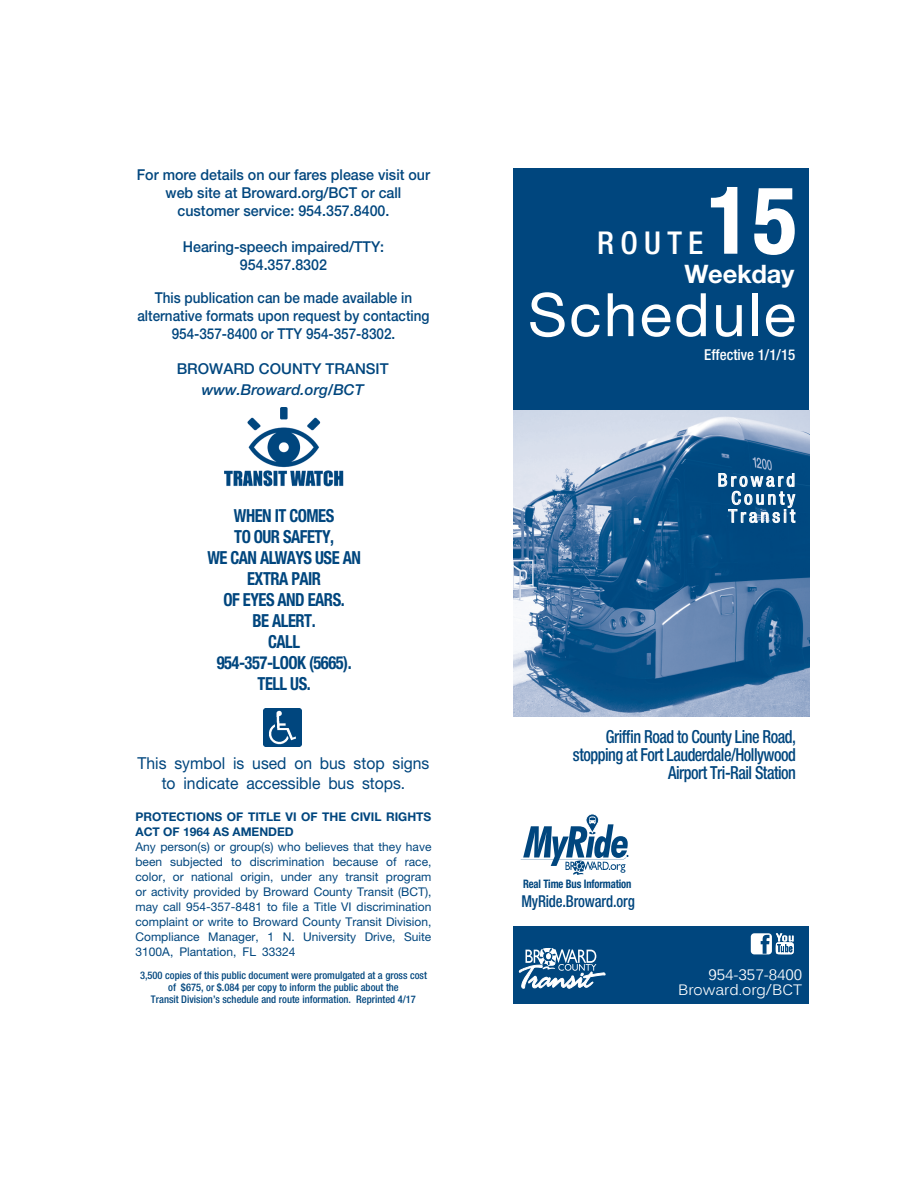
<style>
.page{position:relative;width:918px;height:1188px;background:#fff}
.page>*{position:absolute;margin:0;border:0;box-sizing:border-box;transform-origin:0 0}
.Route{font:500 condensed 90px "Helvetica Neue";color:#fff}
.Timetable{font:60px "Helvetica Neue";letter-spacing:.04em;color:#fff}
.Route-2{font:500 condensed 31.5px "Helvetica Neue";letter-spacing:.2em;color:#fff}
.Days{font:700 25.5px "Helvetica Neue";letter-spacing:-.01em;color:#fff}
.COVER_timepoint_list{font:700 condensed 18px/21px "Helvetica Neue";letter-spacing:-.03em;color:#00467e;text-align:center;scale:.92 1}
.t1{font:500 condensed 18px "Helvetica Neue";letter-spacing:-.03em;color:#00467e;scale:.9 1}
.t2{font:condensed 18px "Helvetica Neue";letter-spacing:.17em;color:#fff;scale:1.04 1}
.t3{font:16.5px "Helvetica Neue";color:#00467e;scale:.95 1}
.t4{font:500 condensed 16.35px "Helvetica Neue";letter-spacing:-.01em;color:#00467e;scale:.9 1}
.t5{font:500 15px/18px "Helvetica Neue";color:#00467e;text-align:center;scale:.95 1}
.t6{font:500 15px "Helvetica Neue";color:#00467e;scale:.9 1}
.t7{font:15px "Kalinga";color:#fff}
.t8{font:500 15px "Helvetica Neue";color:#00467e}
.t9{font:italic 500 15px "Helvetica Neue";color:#00467e}
.t10{font:500 condensed 15px "Helvetica Neue";color:#fff}
.Mandatories{font:12px/15px "Helvetica Neue";color:#00467e;text-align:justify}
.Mandatories-2{font:700 12px/15px "Helvetica Neue";color:#00467e}
.t11{font:700 condensed 11.7px "Helvetica Neue";letter-spacing:-.01em;color:#00467e;scale:.9 1}
.t12{font:500 condensed 10.5px/12px "Helvetica Neue";color:#00467e;text-align:center}
</style>
<div class="page">
<img style="left:264px;top:709px;width:37px;height:38px">
<img style="left:225px;top:407px;width:119px;height:80px">
<div style="left:514px;top:926px;width:295px;height:78px;background:#00467e"></div>
<svg style="left:519px;top:948px;width:86px;height:41px"></svg>
<div style="left:751px;top:933px;width:21px;height:21px;background:#fff;border-radius:4px"></div>
<svg style="left:761px;top:935px;width:8px;height:19px"></svg>
<svg style="left:776px;top:933px;width:18px;height:21px"></svg>
<svg style="left:521px;top:814px;width:108px;height:61px"></svg>
<div style="left:514px;top:169px;width:295px;height:242px;background:#00467e"></div>
<svg style="left:710px;top:187px;width:85px;height:68px"></svg>
<img style="left:514px;top:410px;width:295px;height:307px">
<svg style="left:718px;top:471px;width:78px;height:52px"></svg>
<p class="t5" style="left:137px;top:165px;width:310px">For more details on our fares please visit our web site at Broward.org/BCT or call customer service: 954.357.8400.</p>
<p class="t5" style="left:183px;top:237px;width:214px">Hearing-speech impaired/TTY:</p>
<p class="t5" style="left:240px;top:255px;width:93px">954.357.8302</p>
<p class="t6" style="left:155px;top:289px;width:287px">This publication can be made available in</p>
<p class="t6" style="left:137px;top:307px;width:326px">alternative formats upon request by contacting</p>
<p class="t6" style="left:172px;top:325px;width:250px">954-357-8400 or TTY 954-357-8302.</p>
<p class="t8" style="left:177px;top:360px;width:213px">BROWARD COUNTY TRANSIT</p>
<p class="t9" style="left:202px;top:381px;width:163px">www.Broward.org/BCT</p>
<p class="COVER_timepoint_list" style="left:234px;top:505px;width:111px">WHEN IT COMES</p>
<p class="COVER_timepoint_list" style="left:234px;top:526px;width:110px">TO OUR SAFETY,</p>
<p class="COVER_timepoint_list" style="left:207px;top:547px;width:168px">WE CAN ALWAYS USE AN<br>EXTRA PAIR</p>
<p class="COVER_timepoint_list" style="left:224px;top:589px;width:133px">OF EYES AND EARS.</p>
<p class="COVER_timepoint_list" style="left:253px;top:610px;width:70px">BE ALERT.</p>
<p class="COVER_timepoint_list" style="left:268px;top:631px;width:36px">CALL</p>
<p class="COVER_timepoint_list" style="left:217px;top:652px;width:148px">954-357-LOOK (5665).</p>
<p class="COVER_timepoint_list" style="left:258px;top:673px;width:59px">TELL US.</p>
<p class="t3" style="left:138px;top:753px;width:309px">This symbol is used on bus stop signs</p>
<p class="t3" style="left:162px;top:773px;width:258px">to indicate accessible bus stops.</p>
<p class="Mandatories-2" style="left:136px;top:809px;width:297px">PROTECTIONS OF TITLE VI OF THE CIVIL RIGHTS<br>ACT OF 1964 AS AMENDED</p>
<p class="Mandatories" style="left:136px;top:839px;width:297px">Any person(s) or group(s) who believes that they have been subjected to discrimination because of race, color, or national origin, under any transit program or activity provided by Broward County Transit (BCT), may call 954-357-8481 to file a Title VI discrimination complaint or write to Broward County Transit Division, Compliance Manager, 1 N. University Drive, Suite 3100A, Plantation, FL 33324</p>
<p class="t12" style="left:140px;top:969px;width:288px">3,500 copies of this public document were promulgated at a gross cost of $675, or $.084 per copy to inform the public about the</p>
<p class="t12" style="left:151px;top:993px;width:267px">Transit Division’s schedule and route information. Reprinted 4/17</p>
<p class="Route-2" style="left:597px;top:224px;width:108px">ROUTE</p>
<p class="Route" style="left:707px;top:167px;width:91px">15</p>
<p class="Days" style="left:685px;top:259px;width:111px">Weekday</p>
<p class="Timetable" style="left:528px;top:279px;width:269px">Schedule</p>
<p class="t10" style="left:704px;top:346px;width:93px">Effective 1/1/15</p>
<p class="t2" style="left:718px;top:470px;width:76px">Broward</p>
<p class="t2" style="left:731px;top:488px;width:63px">County</p>
<p class="t2" style="left:728px;top:506px;width:66px">Transit</p>
<p class="t1" style="left:606px;top:726px;width:213px">Griffin Road to County Line Road,</p>
<p class="t1" style="left:573px;top:744px;width:249px">stopping at Fort Lauderdale/Hollywood</p>
<p class="t1" style="left:668px;top:762px;width:143px">Airport Tri-Rail Station</p>
<p class="t11" style="left:523px;top:877px;width:122px">Real Time Bus Information</p>
<p class="t4" style="left:521px;top:891px;width:128px">MyRide.Broward.org</p>
<p class="t7" style="left:708px;top:965px;width:95px">954-357-8400</p>
<p class="t7" style="left:678px;top:980px;width:126px">Broward.org/BCT</p>
</div>
